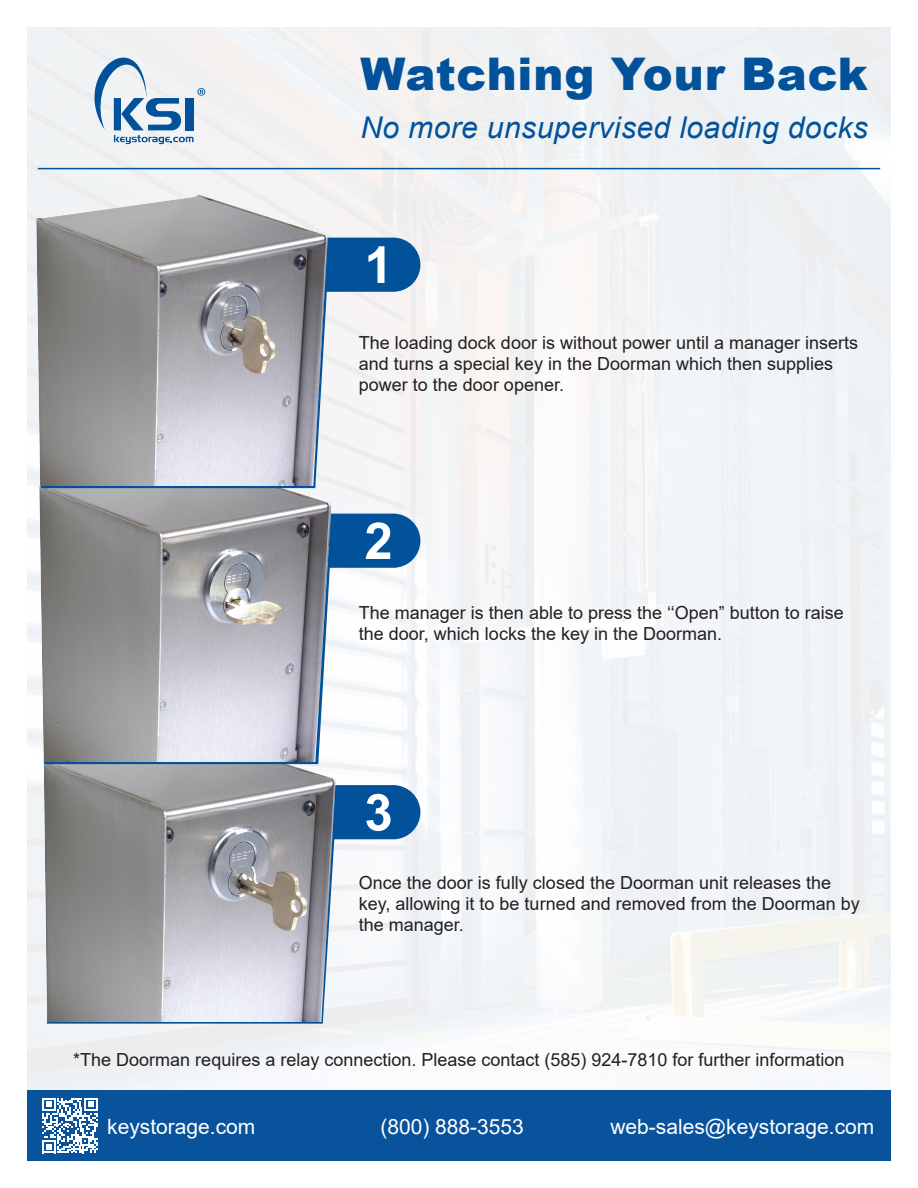
<style>
.page{position:relative;width:918px;height:1188px;background:#fff}
.page>*{position:absolute;margin:0;border:0;box-sizing:border-box;transform-origin:0 0}
.t1{font:700 51px "Arial";color:#fff}
.t2{font:900 45px "Arial";letter-spacing:.02em;color:#01529a}
.t3{font:italic 30px "Arial";letter-spacing:.015em;color:#01529a}
.t4{font:21px "Arial";color:#fff}
.t5{font:18px/21px "Arial";color:#231f20}
</style>
<div class="page">
<div style="left:27px;top:24px;width:864px;height:1086px;background:#f1f4f6"></div>
<svg style="left:47px;top:1021px;width:276px;height:3px"></svg>
<div style="left:251px;top:785px;width:169px;height:54px;background:#01529a;border-radius:27px"></div>
<img style="left:28px;top:737px;width:353px;height:284px">
<div style="left:251px;top:514px;width:169px;height:54px;background:#01529a;border-radius:27px"></div>
<img style="left:27px;top:486px;width:349px;height:276px">
<div style="left:251px;top:238px;width:169px;height:54px;background:#01529a;border-radius:27px"></div>
<img style="left:27px;top:194px;width:346px;height:292px">
<hr style="left:38px;top:168px;width:842px;height:1px;background:#01529a">
<svg style="left:68px;top:24px;width:137px;height:120px"></svg>
<div style="left:27px;top:1091px;width:864px;height:70px;background:#09539c"></div>
<svg style="left:42px;top:1098px;width:56px;height:55px"></svg>
<p class="t2" style="left:360px;top:41px;width:509px">Watching Your Back</p>
<p class="t3" style="left:360px;top:108px;width:509px">No more unsupervised loading docks</p>
<p class="t1" style="left:364px;top:229px;width:30px">1</p>
<p class="t5" style="left:359px;top:332px;width:501px">The loading dock door is without power until a manager inserts and turns a special key in the Doorman which then supplies power to the door opener.</p>
<p class="t1" style="left:364px;top:505px;width:30px">2</p>
<p class="t5" style="left:359px;top:602px;width:486px">The manager is then able to press the ‘‘Open” button to raise the door, which locks the key in the Doorman.</p>
<p class="t1" style="left:364px;top:777px;width:30px">3</p>
<p class="t5" style="left:359px;top:872px;width:502px">Once the door is fully closed the Doorman unit releases the key, allowing it to be turned and removed from the Doorman by the manager.</p>
<p class="t5" style="left:73px;top:1049px;width:773px">*The Doorman requires a relay connection. Please contact (585) 924-7810 for further information</p>
<p class="t4" style="left:107px;top:1112px;width:150px">keystorage.com</p>
<p class="t4" style="left:380px;top:1112px;width:145px">(800) 888-3553</p>
<p class="t4" style="left:610px;top:1112px;width:266px">web-sales@keystorage.com</p>
</div>
